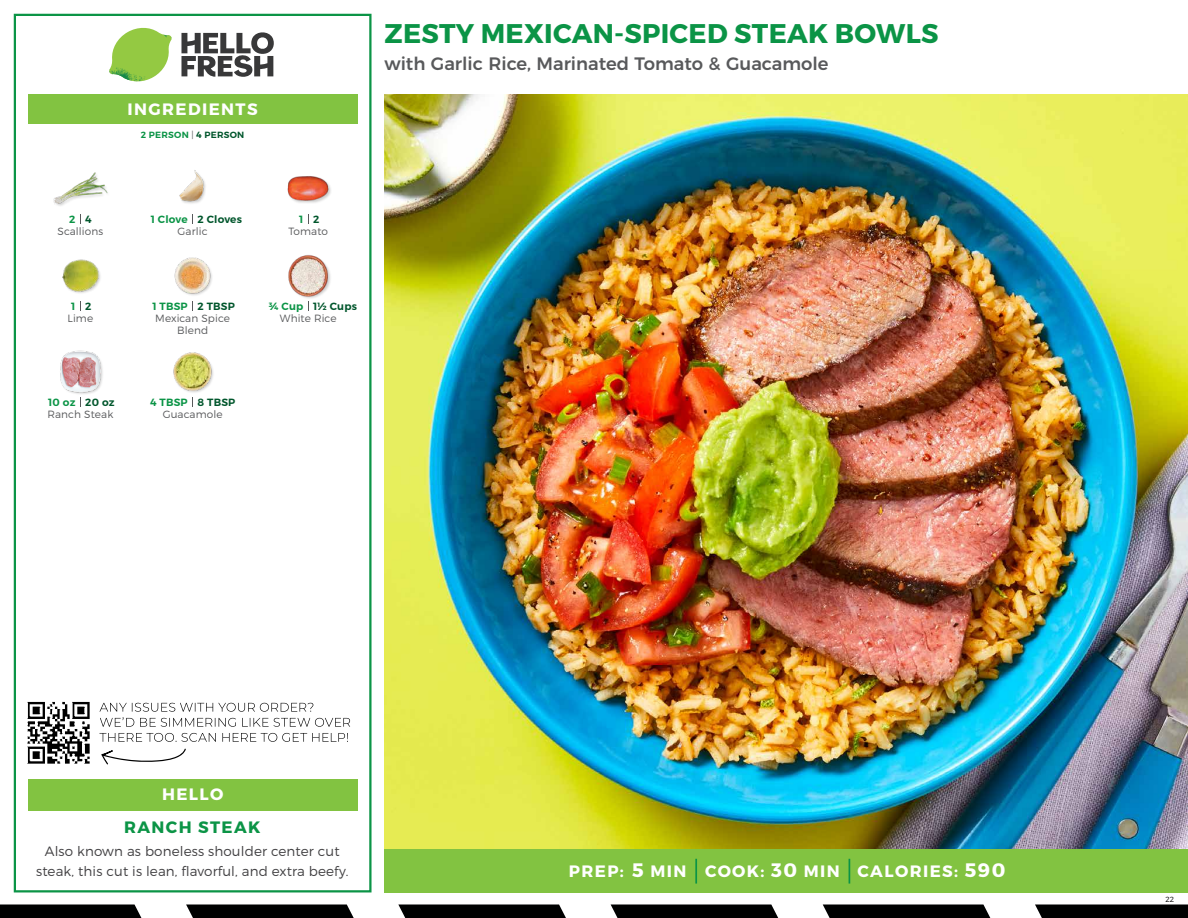
<style>
.page{position:relative;width:1188px;height:918px;background:#fff}
.page>*{position:absolute;margin:0;border:0;box-sizing:border-box;transform-origin:0 0}
.t1{font:700 27px "Montserrat";letter-spacing:.01em;color:#0b9446}
.t2{font:700 19.5px "Montserrat";color:#fff}
.t3{font:500 18px "Montserrat";color:#58595b}
.t4{font:700 16.5px "Montserrat";letter-spacing:.085em;color:#fff}
.t5{font:700 16.5px "Montserrat";letter-spacing:.085em;color:#0b9446}
.t6{font:300 13.5px/19.5px "Montserrat";letter-spacing:.01em;color:#414042;text-align:center}
.t7{font:300 10.5px/12px "Montserrat";letter-spacing:.01em;color:#58595b;text-align:center}
.t8{font:600 10.5px "Montserrat";letter-spacing:.02em;color:#00562c}
.t9{font:600 10.5px "Montserrat";letter-spacing:.02em;color:#0b9446}
.t10{font:600 9px "Montserrat";letter-spacing:.03em;color:#0b9446}
.t11{font:300 7.5px "Montserrat";color:#000}
.s1{font-weight:300;color:#58595b}
.s2{color:#00562c}
.s3{font-size:19.5px}
</style>
<div class="page">
<svg style="left:0;top:904px;width:141px;height:14px;background:#0e0f0f"></svg>
<svg style="left:186px;top:904px;width:168px;height:14px;background:#131414"></svg>
<svg style="left:398px;top:904px;width:168px;height:14px;background:#131414"></svg>
<svg style="left:611px;top:904px;width:167px;height:14px;background:#121313"></svg>
<svg style="left:823px;top:904px;width:167px;height:14px;background:#121313"></svg>
<svg style="left:1035px;top:904px;width:153px;height:14px;background:#0e0f0f"></svg>
<div style="left:384px;top:849px;width:804px;height:43px;background:#82c341"></div>
<svg style="left:181px;top:32px;width:93px;height:45px"></svg>
<svg style="left:114px;top:28px;width:55px;height:36px"></svg>
<img style="left:143px;top:28px;width:29px;height:24px">
<img style="left:112px;top:48px;width:54px;height:10px">
<img style="left:109px;top:52px;width:55px;height:30px">
<img style="left:142px;top:58px;width:24px;height:23px">
<div style="left:28px;top:94px;width:330px;height:30px;background:#82c341"></div>
<div style="left:14px;top:14px;width:358px;height:878px;border:2px solid #0b9446"></div>
<div style="left:28px;top:779px;width:330px;height:32px;background:#82c341"></div>
<img style="left:174px;top:257px;width:38px;height:39px">
<div style="left:288px;top:256px;width:44px;height:44px;background:#000;opacity:.2"></div>
<img style="left:288px;top:255px;width:44px;height:42px">
<img style="left:179px;top:170px;width:27px;height:34px">
<img style="left:287px;top:176px;width:44px;height:27px">
<img style="left:62px;top:259px;width:39px;height:34px">
<img style="left:53px;top:172px;width:55px;height:34px">
<img style="left:173px;top:352px;width:40px;height:41px">
<div style="left:60px;top:351px;width:44px;height:44px;background:#000;opacity:.2"></div>
<img style="left:60px;top:350px;width:44px;height:43px">
<hr style="left:695px;top:859px;width:2px;height:25px;background:#0b9446">
<svg style="left:849px;top:859px;width:1px;height:25px"></svg>
<img style="left:27px;top:701px;width:63px;height:63px">
<svg style="left:101px;top:748px;width:85px;height:17px"></svg>
<svg style="left:99px;top:733px;width:249px;height:9px"></svg>
<svg style="left:99px;top:703px;width:251px;height:24px"></svg>
<img style="left:384px;top:94px;width:804px;height:755px">
<p class="t4" style="left:128px;top:99px;width:132px">INGREDIENTS</p>
<p class="t10" style="left:141px;top:129px;width:105px">2 PERSON <span class="s1">|</span> <span class="s2">4 PERSON</span></p>
<h1 class="t1" style="left:385px;top:17px;width:555px">ZESTY MEXICAN-SPICED STEAK BOWLS</h1>
<h3 class="t3" style="left:384px;top:49px;width:446px">with Garlic Rice, Marinated Tomato &amp; Guacamole</h3>
<p class="t9" style="left:69px;top:212px;width:8px">2</p>
<p class="t8" style="left:85px;top:212px;width:8px">4</p>
<p class="t8" style="left:198px;top:212px;width:46px">2 Cloves</p>
<p class="t8" style="left:313px;top:212px;width:8px">2</p>
<p class="t9" style="left:151px;top:212px;width:38px">1 Clove</p>
<p class="t9" style="left:299px;top:212px;width:6px">1</p>
<p class="t7" style="left:58px;top:225px;width:47px">Scallions</p>
<p class="t7" style="left:178px;top:225px;width:32px">Garlic</p>
<p class="t7" style="left:288px;top:225px;width:41px">Tomato</p>
<p class="t9" style="left:71px;top:300px;width:6px">1</p>
<p class="t8" style="left:85px;top:300px;width:8px">2</p>
<p class="t8" style="left:198px;top:300px;width:39px">2 TBSP</p>
<p class="t8" style="left:313px;top:300px;width:45px">1½ Cups</p>
<p class="t9" style="left:152px;top:300px;width:37px">1 TBSP</p>
<p class="t9" style="left:269px;top:300px;width:36px">¾ Cup</p>
<p class="t7" style="left:68px;top:312px;width:27px">Lime</p>
<p class="t7" style="left:155px;top:312px;width:76px">Mexican Spice<br>Blend</p>
<p class="t7" style="left:280px;top:312px;width:58px">White Rice</p>
<p class="t9" style="left:48px;top:396px;width:29px">10 oz</p>
<p class="t8" style="left:85px;top:396px;width:31px">20 oz</p>
<p class="t9" style="left:150px;top:396px;width:39px">4 TBSP</p>
<p class="t8" style="left:198px;top:396px;width:39px">8 TBSP</p>
<p class="t7" style="left:47px;top:408px;width:67px">Ranch Steak</p>
<p class="t7" style="left:163px;top:408px;width:61px">Guacamole</p>
<p class="t4" style="left:162px;top:784px;width:63px">HELLO</p>
<p class="t5" style="left:124px;top:817px;width:138px">RANCH STEAK</p>
<p class="t6" style="left:36px;top:841px;width:314px">Also known as boneless shoulder center cut steak, this cut is lean, flavorful, and extra beefy.</p>
<p class="t4" style="left:632px;top:861px;width:56px"><span class="s3">5</span> MIN</p>
<h2 class="t2" style="left:965px;top:858px;width:42px">590</h2>
<p class="t4" style="left:569px;top:861px;width:56px">PREP:</p>
<p class="t4" style="left:705px;top:861px;width:136px">COOK: <span class="s3">30</span> MIN</p>
<p class="t4" style="left:858px;top:861px;width:102px">CALORIES:</p>
<p class="t11" style="left:1166px;top:895px;width:10px">22</p>
</div>
